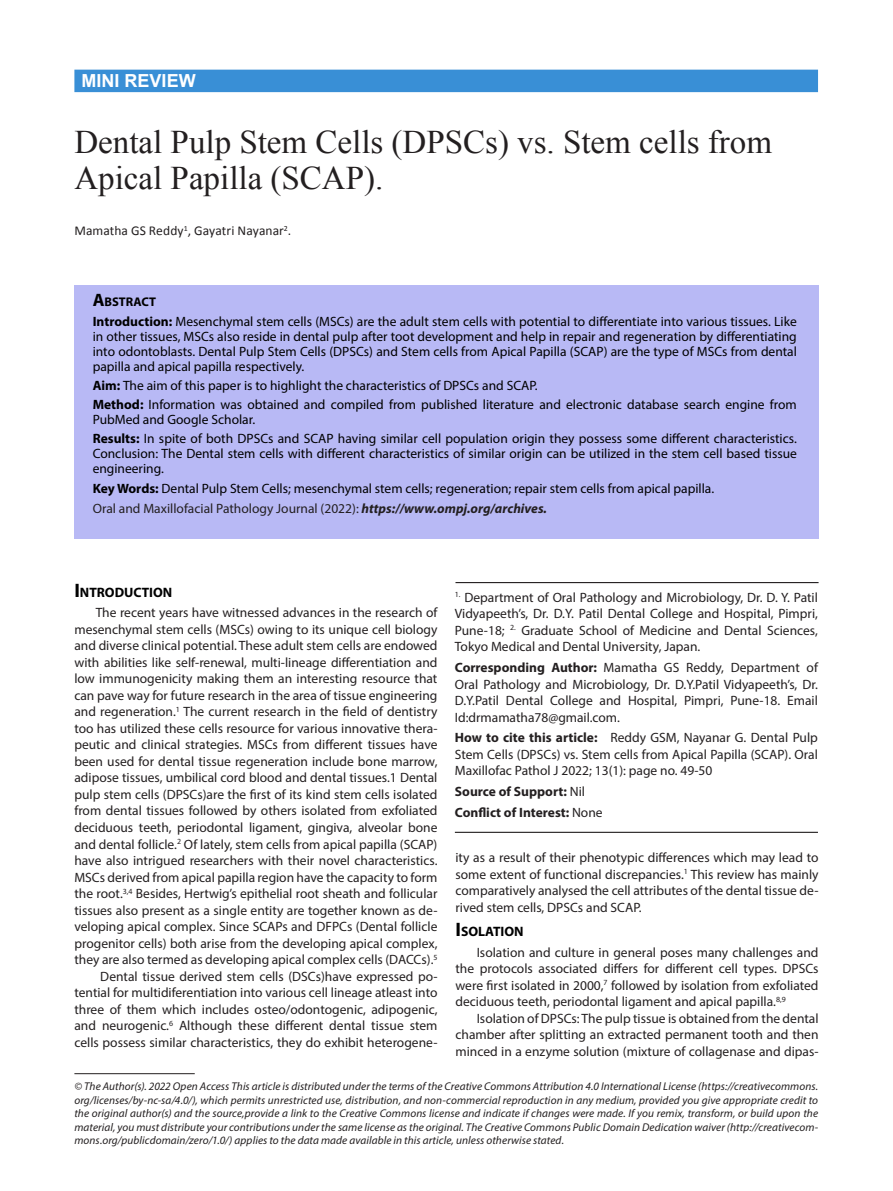
<style>
.page{position:relative;width:893px;height:1191px;background:#fff}
.page>*{position:absolute;margin:0;border:0;box-sizing:border-box;transform-origin:0 0}
._001_Title{font:33px/36px "Times New Roman";color:#231f20}
.text{font:700 18px "Arial";color:#fff}
.subhead{font:700 13.65px "Myriad Pro";color:#000}
.Heading_1{font:13.5px/16.5px "Myriad Pro";color:#231f20;text-align:justify}
.t1{font:13.5px/15px "Myriad Pro";color:#000;text-align:justify}
.t2{font:700 13.5px "Myriad Pro";color:#231f20}
.Running_Author{font:13.5px "Calibri";letter-spacing:.005em;color:#231f20}
.t3{font:700 12.6px "Myriad Pro";color:#000}
.Running_Author-2{font:italic 11.25px/13.5px "Myriad Pro";letter-spacing:.01em;color:#231f20;text-align:justify}
.s1{font-size:18px}
.s2{font-weight:700}
.s3{font-weight:700;font-style:italic}
.s4{font-size:19.5px}
.s5{font-weight:400}
</style>
<div class="page">
<div style="left:74px;top:70px;width:744px;height:22px;background:#398fd6"></div>
<div style="left:74px;top:285px;width:745px;height:254px;background:#b8b9f5"></div>
<hr style="left:455px;top:582px;width:364px;height:1px;background:#231f20">
<hr style="left:455px;top:831px;width:363px;height:2px;background:#231f20">
<hr style="left:74px;top:1073px;width:121px;height:1px;background:#231f20">
<p class="text" style="left:82px;top:68px;width:116px">MINI REVIEW</p>
<p class="_001_Title" style="left:74px;top:124px;width:699px">Dental Pulp Stem Cells (DPSCs) vs. Stem cells from<br>Apical Papilla (SCAP).</p>
<p class="Running_Author" style="left:74px;top:222px;width:218px">Mamatha GS Reddy<sup>1</sup>, Gayatri Nayanar<sup>2</sup>.</p>
<p class="t3" style="left:93px;top:294px;width:65px"><span class="s1">A</span>BSTRACT</p>
<p class="t1" style="left:93px;top:313px;width:706px"><span class="s2">Introduction:</span> Mesenchymal stem cells (MSCs) are the adult stem cells with potential to differentiate into various tissues. Like in other tissues, MSCs also reside in dental pulp after toot development and help in repair and regeneration by differentiating into odontoblasts. Dental Pulp Stem Cells (DPSCs) and Stem cells from Apical Papilla (SCAP) are the type of MSCs from dental papilla and apical papilla respectively.</p>
<p class="t1" style="left:93px;top:377px;width:446px"><span class="s2">Aim:</span> The aim of this paper is to highlight the characteristics of DPSCs and SCAP.</p>
<p class="t1" style="left:93px;top:397px;width:706px"><span class="s2">Method:</span> Information was obtained and compiled from published literature and electronic database search engine from<br>PubMed and Google Scholar.</p>
<p class="t1" style="left:93px;top:431px;width:706px"><span class="s2">Results:</span> In spite of both DPSCs and SCAP having similar cell population origin they possess some different characteristics.<br>Conclusion: The Dental stem cells with different characteristics of similar origin can be utilized in the stem cell based tissue engineering.</p>
<p class="t1" style="left:93px;top:480px;width:623px"><span class="s2">Key Words:</span> Dental Pulp Stem Cells; mesenchymal stem cells; regeneration; repair stem cells from apical papilla.</p>
<p class="Heading_1" style="left:93px;top:500px;width:456px">Oral and Maxillofacial Pathology Journal (2022): <span class="s3">https://www.ompj.org/archives.</span></p>
<p class="subhead" style="left:74px;top:583px;width:99px"><span class="s4">I</span>NTRODUCTION</p>
<p class="Heading_1" style="left:74px;top:604px;width:365px;text-indent:21px">The recent years have witnessed advances in the research of mesenchymal stem cells (MSCs) owing to its unique cell biology and diverse clinical potential. These adult stem cells are endowed with abilities like self-renewal, multi-lineage differentiation and low immunogenicity making them an interesting resource that can pave way for future research in the area of tissue engineering and regeneration.<sup>1</sup> The current research in the field of dentistry too has utilized these cells resource for various innovative thera&shy;peutic and clinical strategies. MSCs from different tissues have been used for dental tissue regeneration include bone marrow, adipose tissues, umbilical cord blood and dental tissues.1 Dental pulp stem cells (DPSCs)are the first of its kind stem cells isolated from dental tissues followed by others isolated from exfoliated deciduous teeth, periodontal ligament, gingiva, alveolar bone and dental follicle.<sup>2</sup> Of lately, stem cells from apical papilla (SCAP) have also intrigued researchers with their novel characteristics.<br>MSCs derived from apical papilla region have the capacity to form the root.<sup>3,4</sup> Besides, Hertwig’s epithelial root sheath and follicular tissues also present as a single entity are together known as de&shy;veloping apical complex. Since SCAPs and DFPCs (Dental follicle progenitor cells) both arise from the developing apical complex, they are also termed as developing apical complex cells (DACCs).<sup>5</sup></p>
<p class="Heading_1" style="left:74px;top:967px;width:365px;text-indent:26px">Dental tissue derived stem cells (DSCs)have expressed po&shy;tential for multidiferentiation into various cell lineage atleast into three of them which includes osteo/odontogenic, adipogenic, and neurogenic.<sup>6</sup> Although these different dental tissue stem cells possess similar characteristics, they do exhibit heterogene-</p>
<p class="Heading_1" style="left:455px;top:589px;width:365px"><sup>1.</sup> Department of Oral Pathology and Microbiology, Dr. D. Y. Patil Vidyapeeth’s, Dr. D.Y. Patil Dental College and Hospital, Pimpri, Pune-18; <sup>2.</sup> Graduate School of Medicine and Dental Sciences, Tokyo Medical and Dental University, Japan.</p>
<p class="Heading_1" style="left:455px;top:659px;width:365px"><span class="s2">Corresponding Author:</span> Mamatha GS Reddy, Department of Oral Pathology and Microbiology, Dr. D.Y.Patil Vidyapeeth’s, Dr.<br>D.Y.Patil Dental College and Hospital, Pimpri, Pune-18. Email Id:drmamatha78@gmail.com.</p>
<p class="Heading_1" style="left:455px;top:729px;width:365px"><span class="s2">How to cite this article:</span> Reddy GSM, Nayanar G. Dental Pulp Stem Cells (DPSCs) vs. Stem cells from Apical Papilla (SCAP). Oral Maxillofac Pathol J 2022; 13(1): page no. 49-50</p>
<p class="t2" style="left:455px;top:782px;width:132px">Source of Support: <span class="s5">Nil</span></p>
<p class="t2" style="left:455px;top:803px;width:149px">Conflict of Interest: <span class="s5">None</span></p>
<p class="Heading_1" style="left:455px;top:849px;width:365px">ity as a result of their phenotypic differences which may lead to some extent of functional discrepancies.<sup>1</sup> This review has mainly comparatively analysed the cell attributes of the dental tissue de&shy;rived stem cells, DPSCs and SCAP.</p>
<p class="subhead" style="left:455px;top:922px;width:70px"><span class="s4">I</span>SOLATION</p>
<p class="Heading_1" style="left:455px;top:943px;width:365px;text-indent:21px">Isolation and culture in general poses many challenges and the protocols associated differs for different cell types. DPSCs were first isolated in 2000,<sup>7</sup> followed by isolation from exfoliated deciduous teeth, periodontal ligament and apical papilla.<sup>8,9</sup></p>
<p class="Heading_1" style="left:455px;top:1009px;width:365px;text-indent:21px">Isolation of DPSCs: The pulp tissue is obtained from the dental chamber after splitting an extracted permanent tooth and then minced in a enzyme solution (mixture of collagenase and dipas-</p>
<p class="Running_Author-2" style="left:74px;top:1079px;width:745px">© The Author(s). 2022 Open Access This article is distributed under the terms of the Creative Commons Attribution 4.0 International License (https://creativecommons. org/licenses/by-nc-sa/4.0/), which permits unrestricted use, distribution, and non-commercial reproduction in any medium, provided you give appropriate credit to the original author(s) and the source,provide a link to the Creative Commons license and indicate if changes were made. If you remix, transform, or build upon the material, you must distribute your contributions under the same license as the original. The Creative Commons Public Domain Dedication waiver (http://creativecom&shy;mons.org/publicdomain/zero/1.0/) applies to the data made available in this article, unless otherwise stated.</p>
</div>
